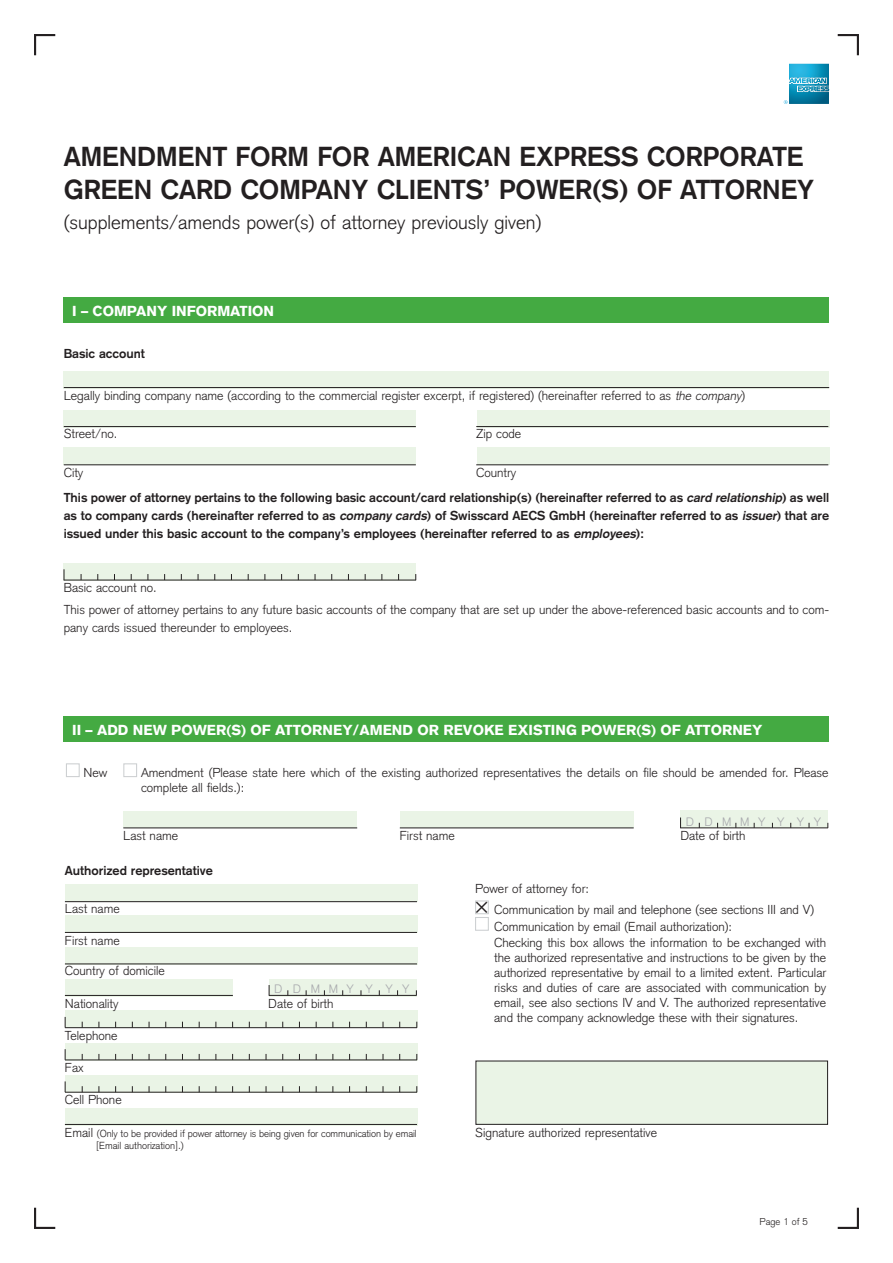
<style>
.page{position:relative;width:893px;height:1263px;background:#fff}
.page>*{position:absolute;margin:0;border:0;box-sizing:border-box;transform-origin:0 0}
.t1{font:700 27px/33px "Akzidenz Grotesk";color:#231f20}
.t2{font:300 19.5px "Akzidenz Grotesk";color:#231f20}
.t3{font:900 14.25px "Akzidenz Grotesk";color:#fff}
.t4{font:300 12.75px/15px "Akzidenz Grotesk";color:#231f20}
.t5{font:700 12.75px/18px "Akzidenz Grotesk";color:#231f20;text-align:justify}
.t6{font:300 12px "Akzidenz Grotesk";letter-spacing:1em;color:#a8a9ad}
.t7{font:300 10.05px "Akzidenz Grotesk";letter-spacing:-.01em;color:#231f20}
.t8{font:300 9.75px "Akzidenz Grotesk";color:#231f20}
.s1{font-style:italic}
.s2{font-size:12.75px}
</style>
<div class="page">
<svg style="left:34px;top:34px;width:22px;height:22px"></svg>
<svg style="left:837px;top:1207px;width:22px;height:22px"></svg>
<svg style="left:34px;top:1207px;width:22px;height:22px"></svg>
<svg style="left:837px;top:34px;width:22px;height:22px"></svg>
<div style="left:64px;top:371px;width:765px;height:17px;background:#eaf4e6"></div>
<div style="left:64px;top:410px;width:352px;height:17px;background:#eaf4e6"></div>
<div style="left:477px;top:410px;width:352px;height:17px;background:#eaf4e6"></div>
<div style="left:64px;top:447px;width:352px;height:17px;background:#eaf4e6"></div>
<div style="left:477px;top:447px;width:352px;height:17px;background:#eaf4e6"></div>
<div style="left:64px;top:298px;width:765px;height:25px;background:#44aa42"></div>
<hr style="left:64px;top:387px;width:765px;height:1px;background:#231f20">
<hr style="left:64px;top:426px;width:352px;height:1px;background:#231f20">
<hr style="left:476px;top:426px;width:352px;height:1px;background:#231f20">
<hr style="left:64px;top:465px;width:352px;height:1px;background:#231f20">
<hr style="left:476px;top:465px;width:352px;height:1px;background:#231f20">
<div style="left:64px;top:716px;width:765px;height:26px;background:#44aa42"></div>
<div style="left:123px;top:811px;width:234px;height:17px;background:#eaf4e6"></div>
<div style="left:400px;top:811px;width:234px;height:17px;background:#eaf4e6"></div>
<div style="left:680px;top:811px;width:148px;height:17px;background:#eaf4e6"></div>
<div style="left:66px;top:763px;width:14px;height:14px;background:#fff;border:1px solid #cccfd1"></div>
<div style="left:123px;top:763px;width:14px;height:14px;background:#fff;border:1px solid #cccfd1"></div>
<hr style="left:123px;top:828px;width:234px;height:1px;background:#231f20">
<hr style="left:400px;top:828px;width:234px;height:1px;background:#231f20">
<hr style="left:680px;top:828px;width:148px;height:1px;background:#231f20">
<div style="left:65px;top:884px;width:352px;height:17px;background:#eaf4e6"></div>
<div style="left:65px;top:916px;width:352px;height:17px;background:#eaf4e6"></div>
<div style="left:65px;top:947px;width:352px;height:17px;background:#eaf4e6"></div>
<div style="left:65px;top:1043px;width:352px;height:17px;background:#eaf4e6"></div>
<div style="left:65px;top:1075px;width:352px;height:17px;background:#eaf4e6"></div>
<div style="left:65px;top:1108px;width:352px;height:17px;background:#eaf4e6"></div>
<div style="left:65px;top:1011px;width:352px;height:17px;background:#eaf4e6"></div>
<div style="left:65px;top:979px;width:168px;height:17px;background:#eaf4e6"></div>
<div style="left:269px;top:979px;width:148px;height:17px;background:#eaf4e6"></div>
<hr style="left:65px;top:901px;width:352px;height:1px;background:#231f20">
<hr style="left:65px;top:932px;width:352px;height:1px;background:#231f20">
<hr style="left:65px;top:964px;width:352px;height:1px;background:#231f20">
<hr style="left:65px;top:995px;width:168px;height:1px;background:#231f20">
<hr style="left:269px;top:995px;width:148px;height:1px;background:#231f20">
<hr style="left:65px;top:1027px;width:352px;height:1px;background:#231f20">
<hr style="left:65px;top:1060px;width:352px;height:1px;background:#231f20">
<hr style="left:65px;top:1092px;width:352px;height:1px;background:#231f20">
<hr style="left:65px;top:1124px;width:352px;height:1px;background:#231f20">
<svg style="left:475px;top:900px;width:14px;height:14px"></svg>
<div style="left:475px;top:917px;width:14px;height:14px;background:#fff;border:1px solid #cccfd1"></div>
<div style="left:476px;top:1061px;width:352px;height:63px;background:#eaf4e6"></div>
<svg style="left:784px;top:64px;width:45px;height:40px;background:#40a4c4"></svg>
<div style="left:64px;top:563px;width:352px;height:17px;background:#eaf4e6"></div>
<hr style="left:64px;top:580px;width:352px;height:1px;background:#231f20">
<svg style="left:476px;top:902px;width:11px;height:11px"></svg>
<h1 class="t1" style="left:64px;top:140px;width:752px">AMENDMENT FORM FOR AMERICAN EXPRESS CORPORATE<br>GREEN CARD COMPANY CLIENTS’ POWER(S) OF ATTORNEY</h1>
<h2 class="t2" style="left:64px;top:211px;width:479px">(supplements/amends power(s) of attorney previously given)</h2>
<p class="t3" style="left:72px;top:302px;width:203px">I – COMPANY INFORMATION</p>
<p class="t5" style="left:64px;top:344px;width:83px">Basic account</p>
<p class="t4" style="left:64px;top:388px;width:683px">Legally binding company name (according to the commercial register excerpt, if registered) (hereinafter referred to as <span class="s1">the company</span>)</p>
<p class="t4" style="left:64px;top:426px;width:55px">Street/no.</p>
<p class="t4" style="left:476px;top:426px;width:46px">Zip code</p>
<p class="t4" style="left:64px;top:465px;width:21px">City</p>
<p class="t4" style="left:476px;top:465px;width:42px">Country</p>
<p class="t5" style="left:64px;top:489px;width:767px">This power of attorney pertains to the following basic account/card relationship(s) (hereinafter referred to as <span class="s1">card relationship</span>) as well as to company cards (hereinafter referred to as <span class="s1">company cards</span>) of Swisscard AECS GmbH (hereinafter referred to as <span class="s1">issuer</span>) that are issued under this basic account to the company’s employees (hereinafter referred to as <span class="s1">employees</span>):</p>
<p class="t4" style="left:64px;top:580px;width:95px">Basic account no.</p>
<p class="t4" style="left:64px;top:601px;width:767px;line-height:18px">This power of attorney pertains to any future basic accounts of the company that are set up under the above-referenced basic accounts and to com&shy;pany cards issued thereunder to employees.</p>
<p class="t3" style="left:72px;top:721px;width:692px">II – ADD NEW POWER(S) OF ATTORNEY/AMEND OR REVOKE EXISTING POWER(S) OF ATTORNEY</p>
<p class="t4" style="left:84px;top:765px;width:25px">New</p>
<p class="t4" style="left:141px;top:765px;width:689px">Amendment (Please state here which of the existing authorized representatives the details on file should be amended for. Please complete all fields.):</p>
<p class="t6" style="left:686px;top:815px;width:137px">D D M M YYY Y</p>
<p class="t4" style="left:123px;top:828px;width:56px">Last name</p>
<p class="t4" style="left:400px;top:828px;width:56px">First name</p>
<p class="t4" style="left:680px;top:828px;width:67px">Date of birth</p>
<p class="t5" style="left:65px;top:861px;width:150px">Authorized representative</p>
<p class="t4" style="left:65px;top:901px;width:56px">Last name</p>
<p class="t4" style="left:65px;top:933px;width:56px">First name</p>
<p class="t4" style="left:65px;top:963px;width:101px">Country of domicile</p>
<p class="t6" style="left:274px;top:982px;width:137px">D D M M YYY Y</p>
<p class="t4" style="left:65px;top:996px;width:55px">Nationality</p>
<p class="t4" style="left:268px;top:996px;width:67px">Date of birth</p>
<p class="t4" style="left:65px;top:1028px;width:54px">Telephone</p>
<p class="t4" style="left:65px;top:1060px;width:20px">Fax</p>
<p class="t4" style="left:65px;top:1092px;width:58px">Cell Phone</p>
<p class="t7" style="left:65px;top:1127px;width:353px"><span class="s2">Email</span> (Only to be provided if power attorney is being given for communication by email</p>
<p class="t4" style="left:475px;top:1125px;width:183px">Signature authorized representative</p>
<p class="t7" style="left:96px;top:1139px;width:89px">[Email authorization].)</p>
<p class="t4" style="left:494px;top:878px;width:321px;line-height:21px;text-indent:-19px">Power of attorney for:<br>Communication by mail and telephone (see sections III and V)</p>
<p class="t4" style="left:494px;top:918px;width:333px;line-height:16.5px">Communication by email (Email authorization):<br>Checking this box allows the information to be exchanged with</p>
<p class="t4" style="left:494px;top:950px;width:334px;text-align:justify">the authorized representative and instructions to be given by the authorized representative by email to a limited extent. Particular risks and duties of care are associated with communication by email, see also sections IV and V. The authorized representative and the company acknowledge these with their signatures.</p>
<p class="t8" style="left:760px;top:1215px;width:50px">Page 1 of 5</p>
</div>
